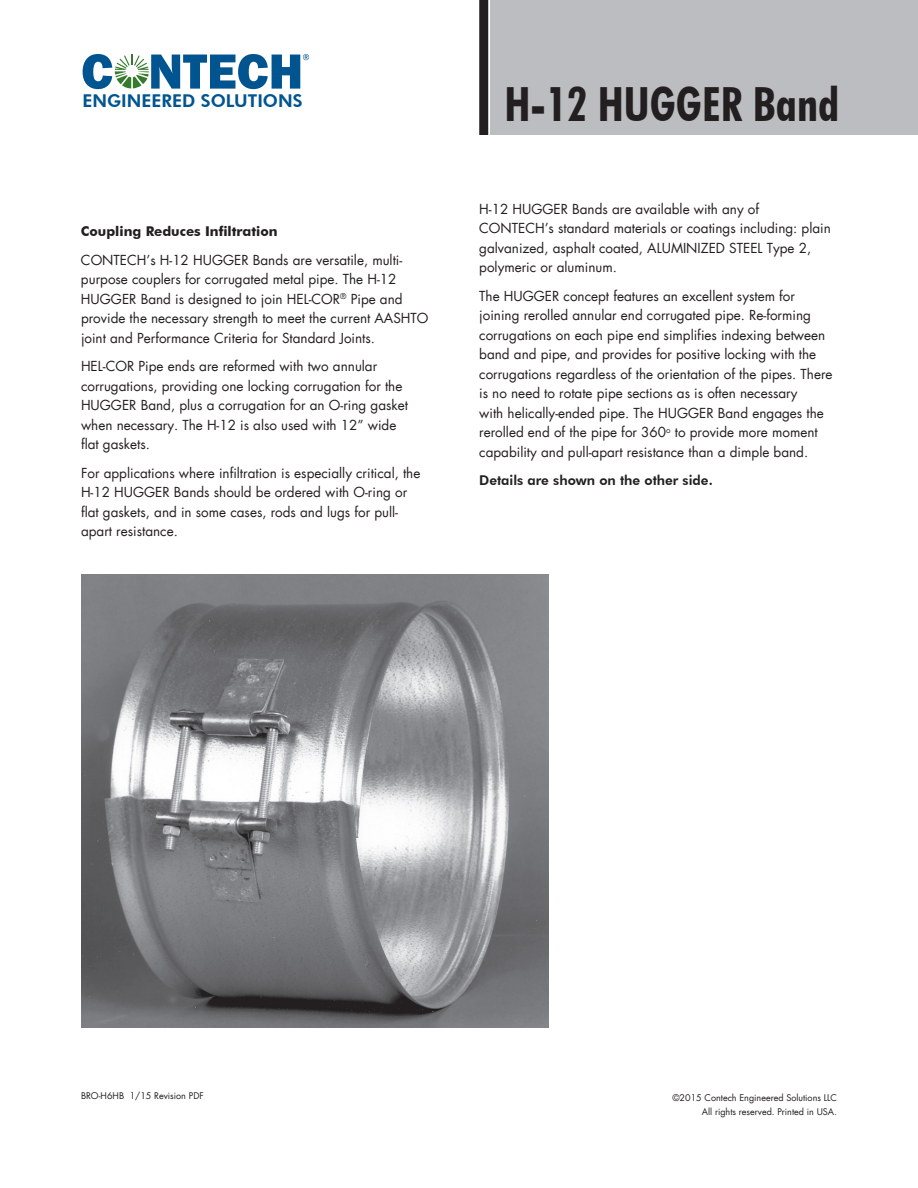
<style>
.page{position:relative;width:918px;height:1188px;background:#fff}
.page>*{position:absolute;margin:0;border:0;box-sizing:border-box;transform-origin:0 0}
.t1{font:700 condensed 47.1px "Futura BT";color:#231f20}
.t2{font:800 17.7px "Futura BT";color:#005590}
.t3{font:13.5px/19.5px "Futura";color:#231f20}
.t4{font:800 13.5px "Futura BT";color:#231f20}
.t5{font:700 13.5px "Futura BT";color:#231f20}
.t6{font:9px/13.5px "Futura";color:#231f20;text-align:right}
</style>
<div class="page">
<svg style="left:83px;top:54px;width:226px;height:35px"></svg>
<div style="left:490px;top:0;width:428px;height:135px;background:#bcbdc0"></div>
<div style="left:479px;top:0;width:9px;height:135px;background:#231f20"></div>
<img style="left:81px;top:575px;width:467px;height:453px">
<h2 class="t2" style="left:82px;top:90px;width:222px">ENGINEERED SOLUTIONS</h2>
<h1 class="t1" style="left:505px;top:76px;width:336px">H-12 HUGGER Band</h1>
<p class="t5" style="left:81px;top:223px;width:198px">Coupling Reduces Infiltration</p>
<p class="t3" style="left:81px;top:250px;width:349px">CONTECH’s H-12 HUGGER Bands are versatile, multi&shy;purpose couplers for corrugated metal pipe. The H-12<br>HUGGER Band is designed to join HEL-COR<sup>®</sup> Pipe and provide the necessary strength to meet the current AASHTO joint and Performance Criteria for Standard Joints.</p>
<p class="t3" style="left:81px;top:357px;width:329px">HEL-COR Pipe ends are reformed with two annular corrugations, providing one locking corrugation for the HUGGER Band, plus a corrugation for an O-ring gasket when necessary. The H-12 is also used with 12” wide flat gaskets.</p>
<p class="t3" style="left:81px;top:463px;width:341px">For applications where infiltration is especially critical, the H-12 HUGGER Bands should be ordered with O-ring or flat gaskets, and in some cases, rods and lugs for pull&shy;apart resistance.</p>
<p class="t3" style="left:479px;top:199px;width:353px">H-12 HUGGER Bands are available with any of CONTECH’s standard materials or coatings including: plain galvanized, asphalt coated, ALUMINIZED STEEL Type 2, polymeric or aluminum.</p>
<p class="t3" style="left:479px;top:286px;width:355px">The HUGGER concept features an excellent system for joining rerolled annular end corrugated pipe. Re-forming corrugations on each pipe end simplifies indexing between band and pipe, and provides for positive locking with the corrugations regardless of the orientation of the pipes. There is no need to rotate pipe sections as is often necessary<br>with helically-ended pipe. The HUGGER Band engages the rerolled end of the pipe for 360<sup>o</sup> to provide more moment capability and pull-apart resistance than a dimple band.</p>
<p class="t4" style="left:479px;top:472px;width:235px">Details are shown on the other side.</p>
<p class="t6" style="left:81px;top:1089px;width:124px">BRO-H6HB 1/15 Revision PDF</p>
<p class="t6" style="left:672px;top:1091px;width:166px">©2015 Contech Engineered Solutions LLC<br>All rights reserved. Printed in USA.</p>
</div>
